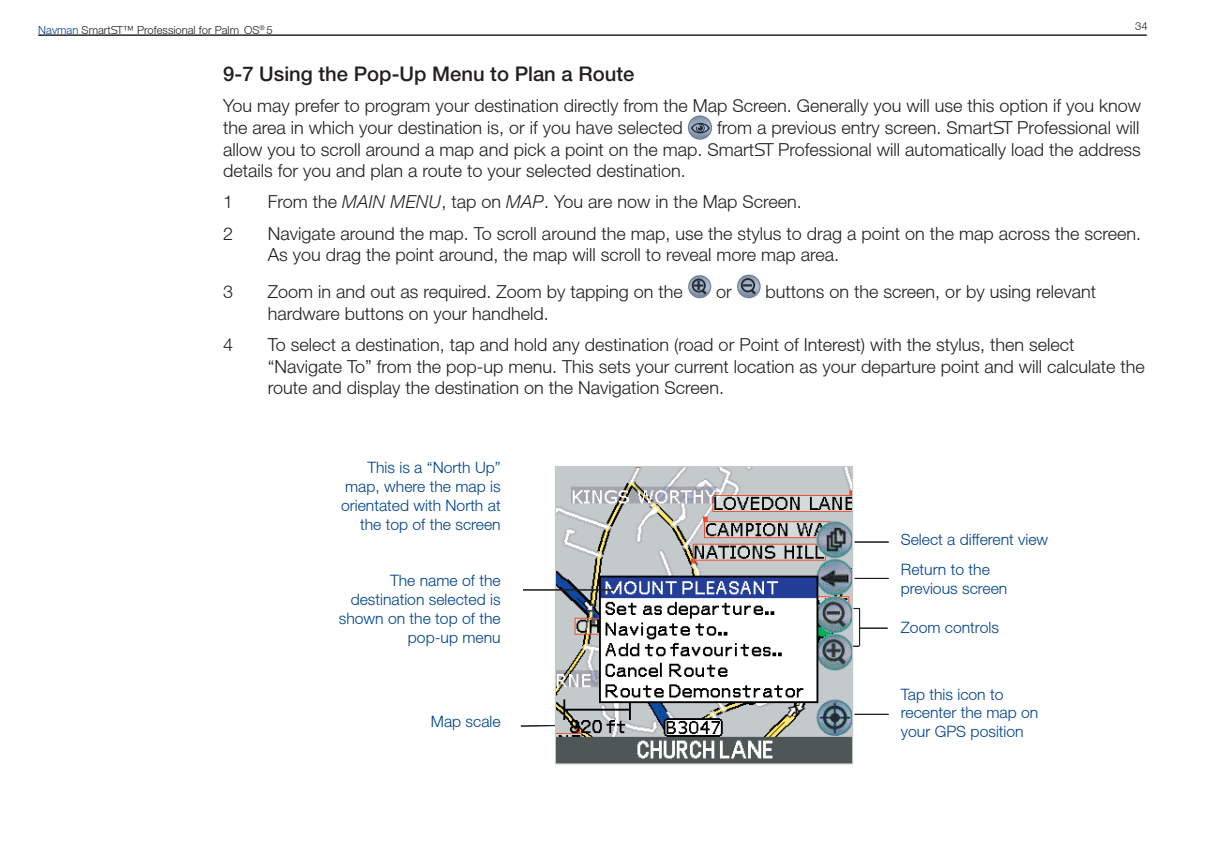
<style>
.page{position:relative;width:1215px;height:851px;background:#fff}
.page>*{position:absolute;margin:0;border:0;box-sizing:border-box;transform-origin:0 0}
.t1{font:500 20.25px "Helvetica Neue LT";color:#231f20}
.t2{font:300 18px/21.6px "Helvetica Neue LT";color:#231f20}
.t3{font:300 15.75px/18.9px "Helvetica Neue LT";color:#00428c;text-align:right}
.t4{font:300 11.25px "Helvetica Neue LT";color:#231f20}
.s1{color:#00428c}
.s2{font-family:"Helvetica Neue ST";font-weight:400}
.s3{font-style:italic}
</style>
<div class="page">
<hr style="left:38px;top:35px;width:1109px;height:1px;background:#231f20">
<img style="left:688px;top:118px;width:24px;height:22px">
<img style="left:688px;top:115px;width:24px;height:25px;border-radius:50%">
<img style="left:689px;top:117px;width:22px;height:21px;border-radius:50%">
<img style="left:691px;top:123px;width:19px;height:10px">
<img style="left:688px;top:275px;width:23px;height:23px">
<img style="left:688px;top:275px;width:23px;height:23px;border-radius:50%">
<img style="left:689px;top:276px;width:21px;height:21px;border-radius:50%">
<img style="left:692px;top:278px;width:15px;height:16px">
<img style="left:737px;top:282px;width:24px;height:16px">
<img style="left:737px;top:274px;width:24px;height:24px;border-radius:50%">
<img style="left:738px;top:276px;width:21px;height:21px;border-radius:50%">
<img style="left:741px;top:278px;width:15px;height:16px">
<img style="left:557px;top:468px;width:294px;height:294px">
<div style="left:555px;top:466px;width:298px;height:298px;border:1px solid #c6c8ca"></div>
<hr style="left:855px;top:713px;width:34px;height:2px;background:#231f20">
<hr style="left:523px;top:589px;width:91px;height:1px;background:#231f20">
<hr style="left:521px;top:725px;width:34px;height:1px;background:#231f20">
<svg style="left:860px;top:627px;width:28px;height:1px"></svg>
<hr style="left:855px;top:578px;width:34px;height:1px;background:#231f20">
<hr style="left:855px;top:541px;width:34px;height:1px;background:#231f20">
<hr style="left:859px;top:608px;width:1px;height:37px;background:#231f20">
<p class="t4" style="left:1135px;top:22px;width:14px">34</p>
<p class="t4" style="left:38px;top:26px;width:236px"><span class="s1">Navman</span> Smart<span class="s2">S</span>™ Professional for Palm OS<sup>®</sup> 5</p>
<p class="t1" style="left:223px;top:66px;width:413px">9-7 Using the Pop-Up Menu to Plan a Route</p>
<p class="t2" style="left:223px;top:96px;width:919px;line-height:22.3px">You may prefer to program your destination directly from the Map Screen. Generally you will use this option if you know the area in which your destination is, or if you have selected</p>
<p class="t2" style="left:223px;top:118px;width:919px;text-align:justify;text-indent:494px">from a previous entry screen. Smart<span class="s2">S</span> Professional will allow you to scroll around a map and pick a point on the map. Smart<span class="s2">S</span> Professional will automatically load the address details for you and plan a route to your selected destination.</p>
<p class="t2" style="left:223px;top:193px;width:12px">1</p>
<p class="t2" style="left:268px;top:193px;width:535px">From the <span class="s3">MAIN MENU</span>, tap on <span class="s3">MAP</span>. You are now in the Map Screen.</p>
<p class="t2" style="left:223px;top:224px;width:12px">2</p>
<p class="t2" style="left:268px;top:224px;width:875px">Navigate around the map. To scroll around the map, use the stylus to drag a point on the map across the screen.<br>As you drag the point around, the map will scroll to reveal more map area.</p>
<p class="t2" style="left:223px;top:283px;width:12px">3</p>
<p class="t2" style="left:268px;top:283px;width:417px">Zoom in and out as required. Zoom by tapping on the</p>
<p class="t2" style="left:716px;top:283px;width:17px">or</p>
<p class="t2" style="left:766px;top:283px;width:332px">buttons on the screen, or by using relevant</p>
<p class="t2" style="left:268px;top:304px;width:283px">hardware buttons on your handheld.</p>
<p class="t2" style="left:223px;top:335px;width:12px">4</p>
<p class="t2" style="left:268px;top:335px;width:878px">To select a destination, tap and hold any destination (road or Point of Interest) with the stylus, then select “Navigate To” from the pop-up menu. This sets your current location as your departure point and will calculate the route and display the destination on the Navigation Screen.</p>
<p class="t3" style="left:341px;top:459px;width:161px">This is a “North Up” map, where the map is orientated with North at the top of the screen</p>
<p class="t3" style="left:339px;top:572px;width:163px">The name of the destination selected is shown on the top of the pop-up menu</p>
<p class="t3" style="left:431px;top:713px;width:71px">Map scale</p>
<p class="t3" style="left:901px;top:531px;width:149px">Select a different view</p>
<p class="t3" style="left:901px;top:561px;width:108px;text-align:left">Return to the previous screen</p>
<p class="t3" style="left:901px;top:619px;width:100px">Zoom controls</p>
<p class="t3" style="left:901px;top:686px;width:139px;text-align:left">Tap this icon to recenter the map on your GPS position</p>
</div>
